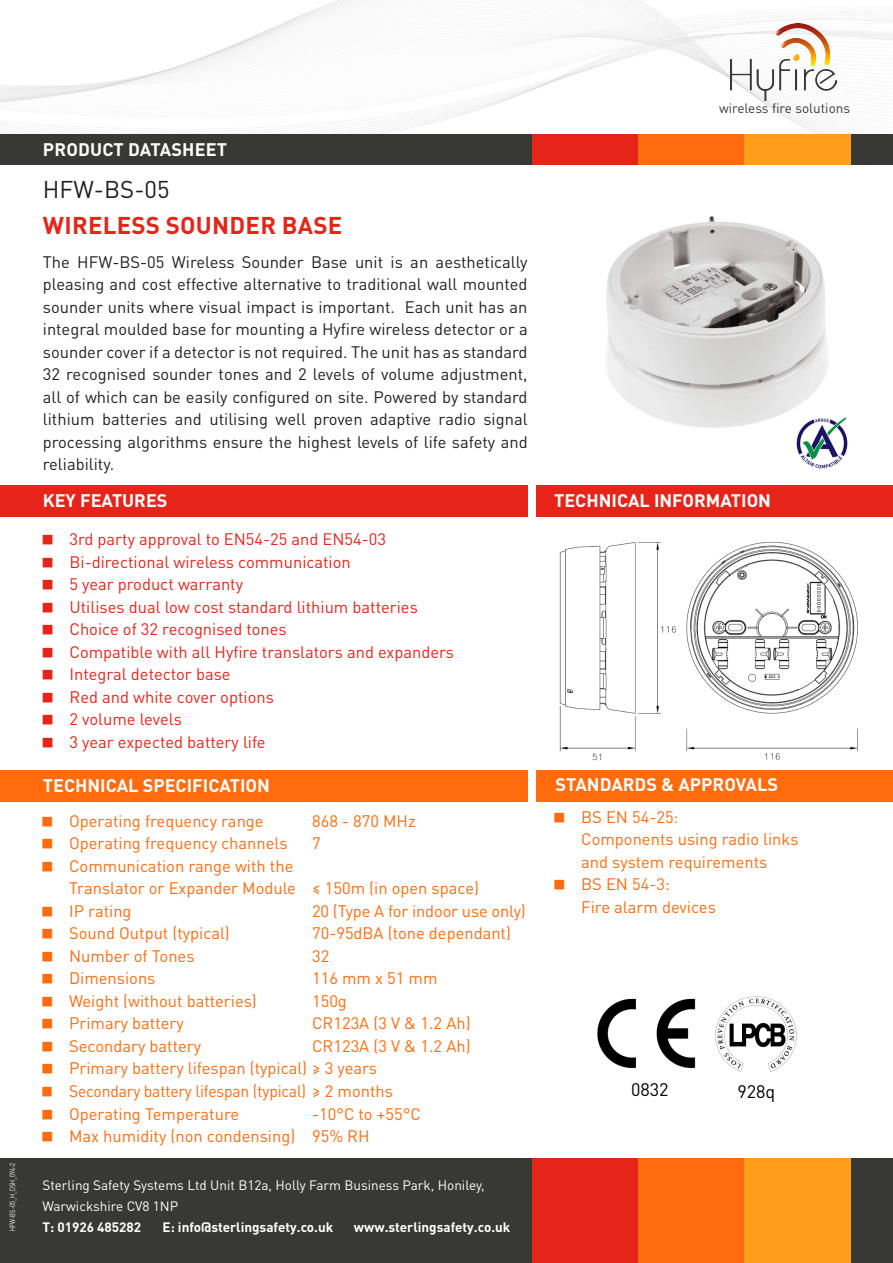
<style>
.page{position:relative;width:893px;height:1263px;background:#fff}
.page>*{position:absolute;margin:0;border:0;box-sizing:border-box;transform-origin:0 0}
.t1{font:700 24px "DIN Pro";letter-spacing:.01em;color:#e72419}
.t2{font:24px "DIN Pro";color:#231f20}
.t3{font:700 18px "DIN Pro";color:#fff}
.t4{font:18px "DIN Pro";color:#000003}
.t5{font:18px "DIN Pro";color:#000001}
.t6{font:16.5px/22.5px "DIN Pro";color:#ff6b0d}
.t7{font:16.5px/22.5px "DIN Pro";color:#231f20;text-align:justify}
.t8{font:16.5px "DIN Pro";color:#e72419}
.t9{font:16.5px "DIN Pro";color:#ff6b0d;scale:.95 1}
.t10{font:13.5px/21px "DIN Pro";color:#fff}
.t11{font:700 13.5px "DIN Pro";color:#fff}
.t12{font:13.5px "DIN Pro";color:#383935}
.t13{font:7.5px "DIN Pro";color:#fff;scale:.75 1}
.s1{font-family:"My Font"}
</style>
<div class="page">
<img style="left:715px;top:996px;width:82px;height:76px">
<img style="left:597px;top:998px;width:99px;height:71px">
<img style="left:559px;top:541px;width:299px;height:220px">
<img style="left:606px;top:216px;width:222px;height:212px">
<img style="left:795px;top:417px;width:53px;height:52px">
<div style="left:0;top:133px;width:893px;height:32px;background:#383935"></div>
<div style="left:532px;top:133px;width:106px;height:32px;background:#e72419"></div>
<div style="left:638px;top:133px;width:107px;height:32px;background:#ff6b0d"></div>
<div style="left:745px;top:133px;width:106px;height:32px;background:#ff9d1b"></div>
<div style="left:0;top:1158px;width:893px;height:105px;background:#383935"></div>
<div style="left:532px;top:1158px;width:106px;height:105px;background:#e72419"></div>
<div style="left:638px;top:1158px;width:107px;height:105px;background:#ff6b0d"></div>
<div style="left:745px;top:1158px;width:106px;height:105px;background:#ff9d1b"></div>
<img style="left:0;top:0;width:893px;height:133px">
<img style="left:731px;top:24px;width:105px;height:76px">
<div style="left:536px;top:485px;width:357px;height:32px;background:#e72419"></div>
<div style="left:0;top:485px;width:528px;height:32px;background:#e72419"></div>
<div style="left:536px;top:770px;width:357px;height:31px;background:#ff6b0d"></div>
<div style="left:0;top:770px;width:528px;height:31px;background:#ff6b0d"></div>
<p class="t13" style="left:7px;top:1231px;width:92px;rotate:-90deg">HFW-BS-05_H_DSH_094-2</p>
<p class="t3" style="left:43px;top:137px;width:186px">PRODUCT DATASHEET</p>
<p class="t2" style="left:43px;top:173px;width:128px">HFW-BS-05</p>
<p class="t1" style="left:43px;top:209px;width:301px">WIRELESS SOUNDER BASE</p>
<p class="t7" style="left:43px;top:250px;width:486px">The HFW-BS-05 Wireless Sounder Base unit is an aesthetically pleasing and cost effective alternative to traditional wall mounted sounder units where visual impact is important. Each unit has an integral moulded base for mounting a Hyfire wireless detector or a sounder cover if a detector is not required. The unit has as standard 32 recognised sounder tones and 2 levels of volume adjustment, all of which can be easily configured on site. Powered by standard lithium batteries and utilising well proven adaptive radio signal processing algorithms ensure the highest levels of life safety and reliability.</p>
<p class="t12" style="left:719px;top:99px;width:133px">wireless fire solutions</p>
<p class="t3" style="left:43px;top:488px;width:126px">KEY FEATURES</p>
<p class="t3" style="left:554px;top:488px;width:218px">TECHNICAL INFORMATION</p>
<p class="t8" style="left:43px;top:528px;width:345px"><span class="s1">A</span> 3rd party approval to EN54-25 and EN54-03</p>
<p class="t8" style="left:43px;top:550px;width:310px"><span class="s1">A</span> Bi-directional wireless communication</p>
<p class="t8" style="left:43px;top:573px;width:202px"><span class="s1">A</span> 5 year product warranty</p>
<p class="t8" style="left:43px;top:595px;width:377px"><span class="s1">A</span> Utilises dual low cost standard lithium batteries</p>
<p class="t8" style="left:43px;top:618px;width:246px"><span class="s1">A</span> Choice of 32 recognised tones</p>
<p class="t8" style="left:43px;top:640px;width:413px"><span class="s1">A</span> Compatible with all Hyfire translators and expanders</p>
<p class="t8" style="left:43px;top:663px;width:190px"><span class="s1">A</span> Integral detector base</p>
<p class="t8" style="left:43px;top:685px;width:233px"><span class="s1">A</span> Red and white cover options</p>
<p class="t8" style="left:43px;top:708px;width:141px"><span class="s1">A</span> 2 volume levels</p>
<p class="t8" style="left:43px;top:730px;width:225px"><span class="s1">A</span> 3 year expected battery life</p>
<p class="t3" style="left:43px;top:773px;width:229px">TECHNICAL SPECIFICATION</p>
<p class="t3" style="left:556px;top:772px;width:224px">STANDARDS &amp; APPROVALS</p>
<p class="t6" style="left:42px;top:809px;width:223px"><span class="s1">A</span> Operating frequency range</p>
<p class="t6" style="left:312px;top:809px;width:105px">868 - 870 MHz</p>
<p class="t6" style="left:42px;top:831px;width:247px"><span class="s1">A</span> Operating frequency channels</p>
<p class="t6" style="left:312px;top:831px;width:10px">7</p>
<p class="t6" style="left:69px;top:854px;width:411px;text-indent:-27px"><span class="s1">A</span> Communication range with the<br>Translator or Expander Module ≤ 150m (in open space)</p>
<p class="t6" style="left:42px;top:899px;width:91px"><span class="s1">A</span> IP rating</p>
<p class="t6" style="left:312px;top:899px;width:215px">20 (Type A for indoor use only)</p>
<p class="t6" style="left:42px;top:921px;width:189px"><span class="s1">A</span> Sound Output (typical)</p>
<p class="t6" style="left:312px;top:921px;width:200px">70-95dBA (tone dependant)</p>
<p class="t6" style="left:42px;top:944px;width:154px"><span class="s1">A</span> Number of Tones</p>
<p class="t6" style="left:312px;top:944px;width:19px">32</p>
<p class="t6" style="left:42px;top:966px;width:115px"><span class="s1">A</span> Dimensions</p>
<p class="t6" style="left:312px;top:966px;width:127px">116 mm x 51 mm</p>
<p class="t6" style="left:42px;top:989px;width:216px"><span class="s1">A</span> Weight (without batteries)</p>
<p class="t6" style="left:312px;top:989px;width:36px">150g</p>
<p class="t6" style="left:42px;top:1011px;width:143px"><span class="s1">A</span> Primary battery</p>
<p class="t6" style="left:312px;top:1011px;width:160px">CR123A (3 V &amp; 1.2 Ah)</p>
<p class="t6" style="left:42px;top:1034px;width:160px"><span class="s1">A</span> Secondary battery</p>
<p class="t6" style="left:312px;top:1034px;width:160px">CR123A (3 V &amp; 1.2 Ah)</p>
<p class="t6" style="left:42px;top:1056px;width:337px"><span class="s1">A</span> Primary battery lifespan (typical) ≥ 3 years</p>
<p class="t9" style="left:42px;top:1080px;width:371px"><span class="s1">A</span> Secondary battery lifespan (typical) ≥ 2 months</p>
<p class="t6" style="left:42px;top:1101px;width:199px"><span class="s1">A</span> Operating Temperature</p>
<p class="t6" style="left:312px;top:1101px;width:110px">-10°C to +55°C</p>
<p class="t6" style="left:42px;top:1124px;width:329px"><span class="s1">A</span> Max humidity (non condensing) 95% RH</p>
<p class="t10" style="left:42px;top:1174px;width:444px">Sterling Safety Systems Ltd Unit B12a, Holly Farm Business Park, Honiley,<br>Warwickshire CV8 1NP</p>
<p class="t11" style="left:42px;top:1218px;width:100px">T: 01926 485282</p>
<p class="t11" style="left:163px;top:1218px;width:172px">E: info@sterlingsafety.co.uk</p>
<p class="t11" style="left:354px;top:1218px;width:158px">www.sterlingsafety.co.uk</p>
<p class="t6" style="left:581px;top:805px;width:219px;text-indent:-27px"><span class="s1">A</span> BS EN 54-25:<br>Components using radio links and system requirements</p>
<p class="t6" style="left:581px;top:872px;width:136px;text-indent:-27px"><span class="s1">A</span> BS EN 54-3:<br>Fire alarm devices</p>
<p class="t4" style="left:631px;top:1077px;width:39px">0832</p>
<p class="t5" style="left:737px;top:1079px;width:39px">928q</p>
</div>
